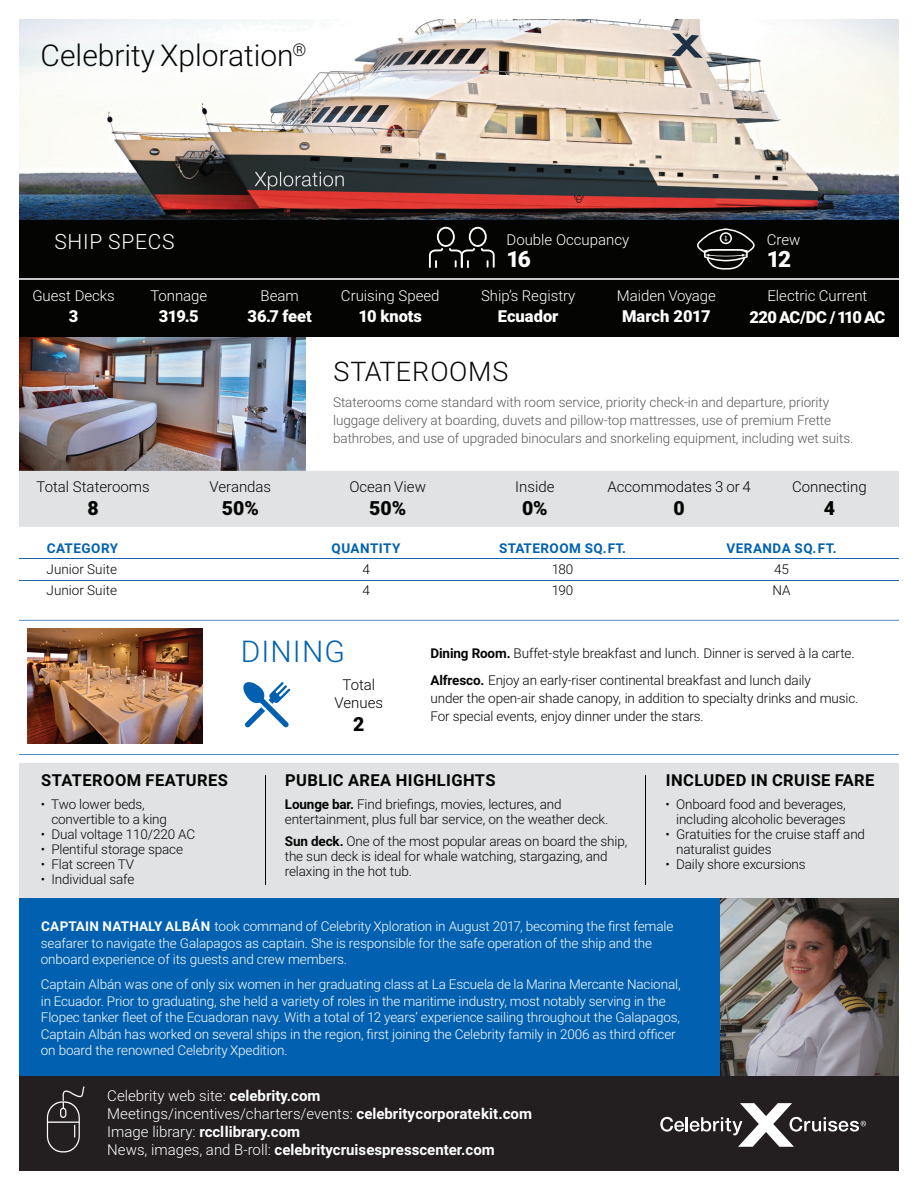
<style>
.page{position:relative;width:918px;height:1188px;background:#fff}
.page>*{position:absolute;margin:0;border:0;box-sizing:border-box;transform-origin:0 0}
.t1{font:300 30px "Roboto";color:#040503}
.t2{font:300 30px "Roboto";letter-spacing:.035em;color:#0161b0}
.t3{font:300 27px "Roboto";letter-spacing:.035em;color:#040503}
.t4{font:900 22.5px "Roboto";color:#fff}
.t5{font:300 21px "Roboto";letter-spacing:.035em;color:#fff}
.t6{font:900 19.5px "Roboto";color:#040503}
.t7{font:700 16.5px "Roboto";letter-spacing:.025em;color:#040503}
.t8{font:900 16.5px "Roboto";color:#fff}
.t9{font:900 16.5px "Roboto";letter-spacing:-.05em;color:#fff}
.t10{font:300 15px/18px "Roboto";color:#fff}
.t11{font:300 15px/18px "Roboto";color:#040503;text-align:center}
.t12{font:300 13.5px/15px "Roboto";letter-spacing:-.01em;color:#040503}
.t13{font:300 13.5px/16.5px "Roboto";letter-spacing:-.01em;color:#fff}
.t14{font:300 13.5px/18px "Roboto";letter-spacing:-.005em;color:#57585a}
.t15{font:700 13.5px "Roboto";letter-spacing:.035em;color:#0161b0}
.s1{font-weight:700}
</style>
<div class="page">
<div style="left:18px;top:764px;width:883px;height:342px;background:#e1e2e4"></div>
<img style="left:19px;top:19px;width:880px;height:201px">
<img style="left:19px;top:337px;width:287px;height:134px">
<div style="left:18px;top:220px;width:885px;height:117px;background:#040503"></div>
<div style="left:19px;top:471px;width:880px;height:56px;background:#e1e2e4"></div>
<div style="left:18px;top:899px;width:885px;height:178px;background:#0161b0"></div>
<hr style="left:18px;top:278px;width:885px;height:2px;background:#c7c8ca">
<svg style="left:429px;top:227px;width:66px;height:41px"></svg>
<svg style="left:697px;top:228px;width:58px;height:42px"></svg>
<hr style="left:18px;top:558px;width:885px;height:1px;background:#1864af">
<hr style="left:18px;top:580px;width:885px;height:1px;background:#1864af">
<hr style="left:265px;top:775px;width:1px;height:110px;background:#040503">
<hr style="left:646px;top:775px;width:1px;height:110px;background:#040503">
<svg style="left:19px;top:620px;width:880px;height:135px"></svg>
<svg style="left:242px;top:680px;width:48px;height:48px"></svg>
<img style="left:27px;top:629px;width:176px;height:114px">
<img style="left:720px;top:899px;width:180px;height:178px">
<div style="left:18px;top:1077px;width:883px;height:94px;background:#231f20"></div>
<svg style="left:47px;top:1086px;width:38px;height:66px"></svg>
<svg style="left:660px;top:1103px;width:206px;height:44px"></svg>
<div style="left:900px;top:0;width:18px;height:1188px;background:#fff"></div>
<h1 class="t1" style="left:41px;top:34px;width:267px">Celebrity Xploration<sup>®</sup></h1>
<h3 class="t5" style="left:54px;top:227px;width:122px">SHIP SPECS</h3>
<p class="t10" style="left:507px;top:230px;width:124px">Double Occupancy</p>
<h3 class="t4" style="left:507px;top:243px;width:26px">16</h3>
<p class="t10" style="left:32px;top:286px;width:84px">Guest Decks</p>
<p class="t8" style="left:69px;top:304px;width:11px">3</p>
<p class="t10" style="left:341px;top:286px;width:100px">Cruising Speed</p>
<p class="t8" style="left:358px;top:304px;width:65px">10 knots</p>
<p class="t10" style="left:481px;top:286px;width:96px">Ship’s Registry</p>
<p class="t8" style="left:498px;top:304px;width:62px">Ecuador</p>
<p class="t10" style="left:617px;top:286px;width:101px">Maiden Voyage</p>
<p class="t8" style="left:622px;top:304px;width:90px">March 2017</p>
<p class="t10" style="left:150px;top:286px;width:58px">Tonnage</p>
<p class="t8" style="left:159px;top:304px;width:41px">319.5</p>
<p class="t10" style="left:261px;top:286px;width:40px">Beam</p>
<p class="t8" style="left:248px;top:304px;width:66px">36.7 feet</p>
<p class="t10" style="left:767px;top:230px;width:35px">Crew</p>
<h3 class="t4" style="left:767px;top:243px;width:26px">12</h3>
<p class="t10" style="left:767px;top:286px;width:102px">Electric Current</p>
<p class="t9" style="left:749px;top:306px;width:138px">220 AC/DC / 110 AC</p>
<p class="t11" style="left:36px;top:477px;width:115px">Total Staterooms</p>
<h3 class="t6" style="left:88px;top:494px;width:13px">8</h3>
<p class="t11" style="left:210px;top:477px;width:63px">Verandas</p>
<h3 class="t6" style="left:222px;top:494px;width:39px">50%</h3>
<h2 class="t3" style="left:334px;top:352px;width:176px">STATEROOMS</h2>
<p class="t14" style="left:333px;top:392px;width:522px">Staterooms come standard with room service, priority check-in and departure, priority luggage delivery at boarding, duvets and pillow-top mattresses, use of premium Frette bathrobes, and use of upgraded binoculars and snorkeling equipment, including wet suits.</p>
<p class="t11" style="left:349px;top:477px;width:78px">Ocean View</p>
<h3 class="t6" style="left:369px;top:494px;width:39px">50%</h3>
<p class="t11" style="left:515px;top:477px;width:41px">Inside</p>
<h3 class="t6" style="left:522px;top:494px;width:27px">0%</h3>
<p class="t11" style="left:607px;top:477px;width:145px">Accommodates 3 or 4</p>
<h3 class="t6" style="left:674px;top:494px;width:13px">0</h3>
<p class="t11" style="left:792px;top:477px;width:76px">Connecting</p>
<h3 class="t6" style="left:824px;top:494px;width:13px">4</h3>
<p class="t15" style="left:47px;top:538px;width:73px">CATEGORY</p>
<p class="t15" style="left:332px;top:538px;width:70px">QUANTITY</p>
<p class="t15" style="left:499px;top:538px;width:129px">STATEROOM SQ.FT.</p>
<p class="t15" style="left:727px;top:538px;width:112px">VERANDA SQ.FT.</p>
<p class="t12" style="left:47px;top:561px;width:72px">Junior Suite</p>
<p class="t12" style="left:362px;top:561px;width:9px">4</p>
<p class="t12" style="left:552px;top:561px;width:23px">180</p>
<p class="t12" style="left:774px;top:561px;width:16px">45</p>
<p class="t12" style="left:47px;top:582px;width:72px">Junior Suite</p>
<p class="t12" style="left:362px;top:582px;width:9px">4</p>
<p class="t12" style="left:552px;top:582px;width:23px">190</p>
<p class="t12" style="left:773px;top:582px;width:20px">NA</p>
<h1 class="t2" style="left:241px;top:630px;width:105px">DINING</h1>
<p class="t11" style="left:335px;top:675px;width:50px">Total<br>Venues</p>
<h3 class="t6" style="left:353px;top:710px;width:13px">2</h3>
<p class="t12" style="left:431px;top:639px;width:426px;line-height:27px"><span class="s1">Dining Room.</span> Buffet-style breakfast and lunch. Dinner is served à la carte.<br><span class="s1">Alfresco.</span> Enjoy an early-riser continental breakfast and lunch daily</p>
<p class="t12" style="left:431px;top:689px;width:429px;line-height:18px">under the open-air shade canopy, in addition to specialty drinks and music.<br>For special events, enjoy dinner under the stars.</p>
<p class="t7" style="left:41px;top:769px;width:188px">STATEROOM FEATURES</p>
<p class="t12" style="left:51px;top:796px;width:117px;text-indent:-11px">• Two lower beds, convertible to a king</p>
<p class="t12" style="left:41px;top:826px;width:156px">• Dual voltage 110/220 AC</p>
<p class="t12" style="left:41px;top:841px;width:144px">• Plentiful storage space</p>
<p class="t12" style="left:41px;top:856px;width:95px">• Flat screen TV</p>
<p class="t12" style="left:41px;top:871px;width:95px">• Individual safe</p>
<p class="t13" style="left:41px;top:918px;width:634px"><span class="s1">CAPTAIN NATHALY ALBÁN</span> took command of Celebrity Xploration in August 2017, becoming the first female seafarer to navigate the Galapagos as captain. She is responsible for the safe operation of the ship and the onboard experience of its guests and crew members.</p>
<p class="t13" style="left:41px;top:976px;width:641px">Captain Albán was one of only six women in her graduating class at La Escuela de la Marina Mercante Nacional, in Ecuador. Prior to graduating, she held a variety of roles in the maritime industry, most notably serving in the Flopec tanker fleet of the Ecuadoran navy. With a total of 12 years’ experience sailing throughout the Galapagos, Captain Albán has worked on several ships in the region, first joining the Celebrity family in 2006 as third officer on board the renowned Celebrity Xpedition.</p>
<p class="t7" style="left:285px;top:769px;width:212px">PUBLIC AREA HIGHLIGHTS</p>
<p class="t12" style="left:285px;top:796px;width:325px"><span class="s1">Lounge bar.</span> Find briefings, movies, lectures, and entertainment, plus full bar service, on the weather deck.</p>
<p class="t12" style="left:285px;top:833px;width:344px"><span class="s1">Sun deck.</span> One of the most popular areas on board the ship, the sun deck is ideal for whale watching, stargazing, and relaxing in the hot tub.</p>
<p class="t7" style="left:666px;top:769px;width:210px">INCLUDED IN CRUISE FARE</p>
<p class="t12" style="left:666px;top:796px;width:181px;text-align:right">• Onboard food and beverages, including alcoholic beverages</p>
<p class="t12" style="left:676px;top:826px;width:190px;text-indent:-11px">• Gratuities for the cruise staff and naturalist guides</p>
<p class="t12" style="left:666px;top:856px;width:141px">• Daily shore excursions</p>
<p class="t10" style="left:107px;top:1086px;width:426px">Celebrity web site: <span class="s1">celebrity.com </span>Meetings/incentives/charters/events: <span class="s1">celebritycorporatekit.com </span>Image library: <span class="s1">rccllibrary.com<br></span>News, images, and B-roll: <span class="s1">celebritycruisespresscenter.com</span></p>
</div>
